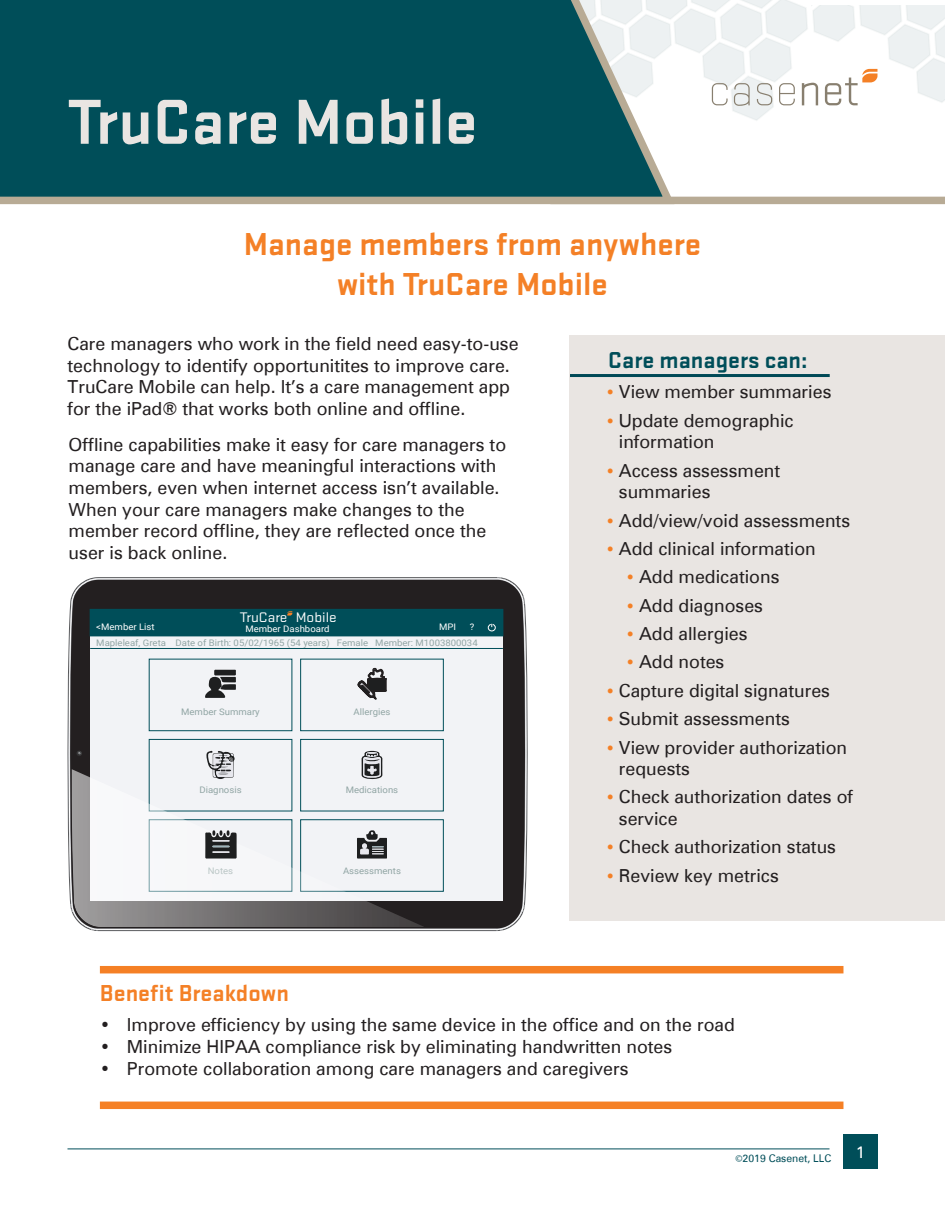
<style>
.page{position:relative;width:945px;height:1215px;background:#fff}
.page>*{position:absolute;margin:0;border:0;box-sizing:border-box;transform-origin:0 0}
.t1{font:700 66px "Stratum 1";color:#e9e5e2}
.t2{font:700 33px "Stratum 1";color:#f48026}
.t3{font:700 24px "Stratum 1";color:#004e59}
.t4{font:700 24px "Stratum 1";color:#f48026}
.t5{font:18px/21.6px "Zurich BT";color:#231f20}
.t6{font:16.5px "Zurich BT";color:#fff}
.t7{font:14.4px "Stratum 1";color:#fff;scale:1.06 1}
.t8{font:10.5px "Zurich BT";color:#004e59}
.t9{font:9px "Roboto";color:#91a5a4;scale:1.06 1}
.t10{font:9px "Roboto";color:#fff;scale:1.06 1}
.s1{font-size:16.5px;color:#f48026}
.s2{font-family:"Myriad Pro";font-stretch:condensed}
</style>
<div class="page">
<div style="left:843px;top:1135px;width:35px;height:34px;background:#004e59"></div>
<hr style="left:68px;top:1149px;width:762px;height:1px;background:#004e59">
<svg style="left:680px;top:196px;width:265px;height:9px;background:#c3b8a6"></svg>
<svg style="left:0;top:124px;width:680px;height:81px;background:#1e5f66"></svg>
<svg style="left:0;top:0;width:945px;height:124px"></svg>
<div style="left:569px;top:336px;width:376px;height:585px;background:#e9e5e2"></div>
<hr style="left:570px;top:374px;width:260px;height:3px;background:#004956">
<svg style="left:68px;top:577px;width:460px;height:354px;background:#3f3c3d"></svg>
<svg style="left:76px;top:751px;width:6px;height:5px"></svg>
<div style="left:90px;top:609px;width:413px;height:292px;background:#f2f3f6"></div>
<div style="left:90px;top:609px;width:413px;height:27px;background:#004e59"></div>
<div style="left:149px;top:659px;width:143px;height:72px;border:1px solid #004e59"></div>
<div style="left:300px;top:659px;width:144px;height:72px;border:1px solid #004e59"></div>
<div style="left:149px;top:739px;width:143px;height:72px;border:1px solid #004e59"></div>
<div style="left:300px;top:739px;width:144px;height:72px;border:1px solid #004e59"></div>
<div style="left:300px;top:820px;width:144px;height:71px;border:1px solid #004e59"></div>
<hr style="left:90px;top:648px;width:413px;height:1px;background:#004e59">
<svg style="left:287px;top:611px;width:5px;height:5px"></svg>
<svg style="left:488px;top:624px;width:8px;height:8px"></svg>
<svg style="left:72px;top:769px;width:353px;height:158px"></svg>
<svg style="left:205px;top:670px;width:31px;height:28px"></svg>
<svg style="left:357px;top:667px;width:30px;height:33px"></svg>
<svg style="left:206px;top:751px;width:29px;height:28px"></svg>
<svg style="left:362px;top:751px;width:20px;height:28px"></svg>
<svg style="left:205px;top:830px;width:32px;height:29px"></svg>
<svg style="left:357px;top:830px;width:30px;height:29px"></svg>
<div style="left:100px;top:966px;width:743px;height:7px;background:#f58025"></div>
<div style="left:100px;top:1102px;width:743px;height:7px;background:#f58025"></div>
<p class="t1" style="left:68px;top:76px;width:412px">TruCare Mobile</p>
<p class="t2" style="left:244px;top:222px;width:459px">Manage members from anywhere</p>
<p class="t2" style="left:337px;top:261px;width:272px">with TruCare Mobile</p>
<p class="t5" style="left:68px;top:333px;width:453px">Care managers who work in the field need easy-to-use technology to identify opportunitites to improve care.<br>TruCare Mobile can help. It’s a care management app for the iPad® that works both online and offline.</p>
<p class="t5" style="left:69px;top:433px;width:439px">Offline capabilities make it easy for care managers to manage care and have meaningful interactions with members, even when internet access isn’t available.<br>When your care managers make changes to the member record offline, they are reflected once the user is back online.</p>
<p class="t7" style="left:240px;top:608px;width:93px">TruCare Mobile</p>
<p class="t10" style="left:96px;top:621px;width:57px">&lt;Member List</p>
<p class="t10" style="left:245px;top:622px;width:81px">Member Dashboard</p>
<p class="t10" style="left:439px;top:621px;width:18px">MPI</p>
<p class="t10" style="left:470px;top:621px;width:6px">?</p>
<p class="t9" style="left:96px;top:636px;width:361px">Mapleleaf, Greta Date of Birth: 05/02/1965 (54 years) Female Member: M1003800034</p>
<p class="t9" style="left:181px;top:705px;width:76px">Member Summary</p>
<p class="t9" style="left:354px;top:705px;width:36px">Allergies</p>
<p class="t9" style="left:199px;top:784px;width:41px">Diagnosis</p>
<p class="t9" style="left:346px;top:784px;width:51px">Medications</p>
<p class="t9" style="left:208px;top:864px;width:26px">Notes</p>
<p class="t9" style="left:343px;top:864px;width:56px">Assessments</p>
<p class="t4" style="left:100px;top:977px;width:191px">Benefit Breakdown</p>
<p class="t3" style="left:608px;top:343px;width:201px">Care managers can:</p>
<p class="t5" style="left:605px;top:381px;width:228px"><span class="s1">•</span> View member summaries</p>
<p class="t5" style="left:619px;top:409px;width:177px;text-indent:-14px"><span class="s1">•</span> Update demographic information</p>
<p class="t5" style="left:619px;top:459px;width:163px;text-indent:-14px"><span class="s1">•</span> Access assessment summaries</p>
<p class="t5" style="left:605px;top:509px;width:246px"><span class="s1">•</span> Add/view/void assessments</p>
<p class="t5" style="left:605px;top:538px;width:212px"><span class="s1">•</span> Add clinical information</p>
<p class="t5" style="left:626px;top:566px;width:155px"><span class="s1">•</span> Add medications</p>
<p class="t5" style="left:626px;top:594px;width:139px"><span class="s1">•</span> Add diagnoses</p>
<p class="t5" style="left:626px;top:623px;width:124px"><span class="s1">•</span> Add allergies</p>
<p class="t5" style="left:626px;top:651px;width:100px"><span class="s1">•</span> Add notes</p>
<p class="t5" style="left:605px;top:679px;width:226px"><span class="s1">•</span> Capture digital signatures</p>
<p class="t5" style="left:605px;top:708px;width:186px"><span class="s1">•</span> Submit assessments</p>
<p class="t5" style="left:619px;top:736px;width:230px;text-indent:-14px"><span class="s1">•</span> View provider authorization requests</p>
<p class="t5" style="left:619px;top:786px;width:236px;text-indent:-14px"><span class="s1">•</span> Check authorization dates of service</p>
<p class="t5" style="left:605px;top:836px;width:232px"><span class="s1">•</span> Check authorization status</p>
<p class="t5" style="left:605px;top:864px;width:175px"><span class="s1">•</span> Review key metrics</p>
<p class="t5" style="left:100px;top:1014px;width:637px">• Improve efficiency by using the same device in the office and on the road</p>
<p class="t5" style="left:100px;top:1036px;width:574px">• Minimize HIPAA compliance risk by eliminating handwritten notes</p>
<p class="t5" style="left:100px;top:1057px;width:530px">• Promote collaboration among care managers and caregivers</p>
<p class="t8" style="left:735px;top:1152px;width:98px"><span class="s2">©</span>2019 Casenet, LLC</p>
<p class="t6" style="left:856px;top:1142px;width:11px">1</p>
</div>
